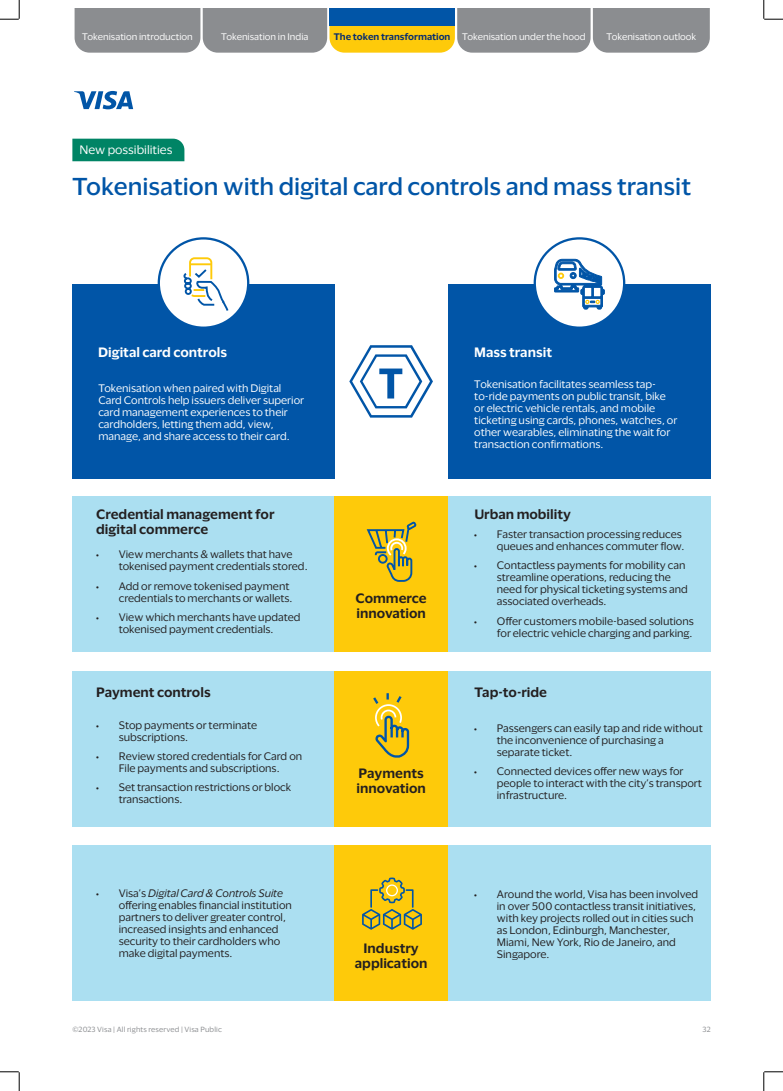
<style>
.page{position:relative;width:783px;height:1091px;background:#fff}
.page>*{position:absolute;margin:0;border:0;box-sizing:border-box;transform-origin:0 0}
.t1{font:500 22.5px "Visa Dialect";color:#0155a7}
.t2{font:600 12.5px/15px "Visa Dialect";color:#231f20}
.t3{font:600 12.5px "Visa Dialect";color:#fff}
.t4{font:11.25px "Visa Dialect";color:#fff}
.t5{font:10px/12px "Visa Dialect";color:#231f20}
.t6{font:10px/12px "Visa Dialect";color:#fff}
.t7{font:8.75px "Visa Dialect";color:#fff}
.t8{font:600 8.75px "Visa Dialect";color:#062c6e}
.t9{font:6.88px "Visa Dialect";letter-spacing:.02em;color:#8b8d90}
.s1{font-family:"Myriad Pro"}
.s2{font-style:italic}
</style>
<div class="page">
<svg style="left:74px;top:91px;width:59px;height:18px"></svg>
<div style="left:72px;top:284px;width:262px;height:195px;background:#0155a7"></div>
<div style="left:448px;top:284px;width:262px;height:195px;background:#0155a7"></div>
<div style="left:159px;top:238px;width:89px;height:90px;background:#fff;border-radius:50%"></div>
<div style="left:158px;top:237px;width:91px;height:92px;border:2px solid #0155a7;border-radius:50%"></div>
<div style="left:534px;top:238px;width:90px;height:90px;background:#fff;border-radius:50%"></div>
<div style="left:533px;top:237px;width:92px;height:92px;border:2px solid #0155a7;border-radius:50%"></div>
<svg style="left:349px;top:345px;width:84px;height:73px"></svg>
<div style="left:72px;top:496px;width:262px;height:156px;background:#abdff1"></div>
<div style="left:72px;top:671px;width:262px;height:155px;background:#abdff1"></div>
<div style="left:72px;top:845px;width:262px;height:156px;background:#abdff1"></div>
<div style="left:448px;top:496px;width:262px;height:156px;background:#abdff1"></div>
<div style="left:448px;top:671px;width:262px;height:155px;background:#abdff1"></div>
<div style="left:448px;top:845px;width:262px;height:156px;background:#abdff1"></div>
<div style="left:334px;top:496px;width:114px;height:156px;background:#feca0a"></div>
<div style="left:334px;top:671px;width:114px;height:155px;background:#feca0a"></div>
<div style="left:334px;top:845px;width:114px;height:156px;background:#feca0a"></div>
<svg style="left:183px;top:257px;width:46px;height:54px"></svg>
<hr style="left:190px;top:263px;width:21px;height:2px;background:#feca0a">
<div style="left:72px;top:139px;width:112px;height:22px;background:#008465"></div>
<svg style="left:75px;top:9px;width:634px;height:44px;background:#9e9983"></svg>
<div style="left:329px;top:9px;width:126px;height:17px;background:#0155a7"></div>
<svg style="left:366px;top:521px;width:51px;height:61px"></svg>
<svg style="left:373px;top:693px;width:37px;height:65px"></svg>
<svg style="left:362px;top:877px;width:60px;height:53px"></svg>
<div style="left:386px;top:884px;width:12px;height:12px;border:1px solid #fff;border-radius:50%"></div>
<svg style="left:554px;top:259px;width:50px;height:50px"></svg>
<div style="left:557px;top:273px;width:7px;height:6px;border:2px solid #feca0a;border-radius:50%"></div>
<svg style="left:0;top:0;width:20px;height:20px"></svg>
<svg style="left:0;top:1071px;width:20px;height:20px"></svg>
<svg style="left:763px;top:0;width:19px;height:20px"></svg>
<svg style="left:763px;top:1071px;width:19px;height:20px"></svg>
<p class="t7" style="left:82px;top:30px;width:112px">Tokenisation introduction</p>
<p class="t7" style="left:221px;top:30px;width:89px">Tokenisation in India</p>
<p class="t8" style="left:334px;top:30px;width:118px">The token transformation</p>
<p class="t7" style="left:462px;top:30px;width:125px">Tokenisation under the hood</p>
<p class="t7" style="left:606px;top:30px;width:91px">Tokenisation outlook</p>
<p class="t4" style="left:79px;top:141px;width:94px">New possibilities</p>
<h1 class="t1" style="left:72px;top:169px;width:620px">Tokenisation with digital card controls and mass transit</h1>
<p class="t3" style="left:98px;top:342px;width:130px">Digital card controls</p>
<p class="t3" style="left:474px;top:342px;width:79px">Mass transit</p>
<p class="t6" style="left:98px;top:381px;width:207px">Tokenisation when paired with Digital Card Controls help issuers deliver superior card management experiences to their cardholders, letting them add, view, manage, and share access to their card.</p>
<p class="t6" style="left:474px;top:378px;width:204px">Tokenisation facilitates seamless tap&shy;to-ride payments on public transit, bike or electric vehicle rentals, and mobile ticketing using cards, phones, watches, or other wearables, eliminating the wait for transaction confirmations.</p>
<p class="t2" style="left:96px;top:505px;width:180px">Credential management for digital commerce</p>
<p class="t5" style="left:119px;top:548px;width:190px;text-indent:-22px"><span class="s1">•</span> View merchants &amp; wallets that have tokenised payment credentials stored.</p>
<p class="t5" style="left:119px;top:579px;width:175px;text-indent:-22px"><span class="s1">•</span> Add or remove tokenised payment credentials to merchants or wallets.</p>
<p class="t5" style="left:96px;top:610px;width:206px;text-align:center"><span class="s1">•</span> View which merchants have updated tokenised payment credentials.</p>
<p class="t2" style="left:96px;top:683px;width:116px">Payment controls</p>
<p class="t5" style="left:119px;top:718px;width:140px;text-indent:-22px"><span class="s1">•</span> Stop payments or terminate subscriptions.</p>
<p class="t5" style="left:96px;top:749px;width:207px;text-align:center"><span class="s1">•</span> Review stored credentials for Card on<br>File payments and subscriptions.</p>
<p class="t5" style="left:119px;top:780px;width:174px;text-indent:-22px"><span class="s1">•</span> Set transaction restrictions or block transactions.</p>
<p class="t5" style="left:119px;top:886px;width:175px;text-indent:-22px"><span class="s1">•</span> Visa’s <span class="s2">Digital Card &amp; Controls Suite </span>offering enables financial institution partners to deliver greater control, increased insights and enhanced security to their cardholders who make digital payments.</p>
<p class="t2" style="left:355px;top:590px;width:73px">Commerce innovation</p>
<p class="t2" style="left:356px;top:765px;width:71px">Payments innovation</p>
<p class="t2" style="left:355px;top:939px;width:74px;text-align:center">Industry application</p>
<p class="t2" style="left:474px;top:505px;width:98px">Urban mobility</p>
<p class="t5" style="left:474px;top:528px;width:212px;text-align:right"><span class="s1">•</span> Faster transaction processing reduces queues and enhances commuter flow.</p>
<p class="t5" style="left:497px;top:559px;width:192px;text-indent:-22px"><span class="s1">•</span> Contactless payments for mobility can streamline operations, reducing the need for physical ticketing systems and associated overheads.</p>
<p class="t5" style="left:474px;top:614px;width:221px;text-align:right"><span class="s1">•</span> Offer customers mobile-based solutions for electric vehicle charging and parking.</p>
<p class="t2" style="left:474px;top:683px;width:74px">Tap-to-ride</p>
<p class="t5" style="left:497px;top:722px;width:207px;text-indent:-22px"><span class="s1">•</span> Passengers can easily tap and ride without the inconvenience of purchasing a separate ticket.</p>
<p class="t5" style="left:497px;top:765px;width:206px;text-indent:-22px"><span class="s1">•</span> Connected devices offer new ways for people to interact with the city’s transport infrastructure.</p>
<p class="t5" style="left:497px;top:887px;width:203px;text-indent:-22px"><span class="s1">•</span> Around the world, Visa has been involved in over 500 contactless transit initiatives, with key projects rolled out in cities such as London, Edinburgh, Manchester, Miami, New York, Rio de Janeiro, and Singapore.</p>
<p class="t9" style="left:72px;top:1024px;width:151px">©2023 Visa | All rights reserved | Visa Public</p>
<p class="t9" style="left:702px;top:1024px;width:10px">32</p>
</div>
